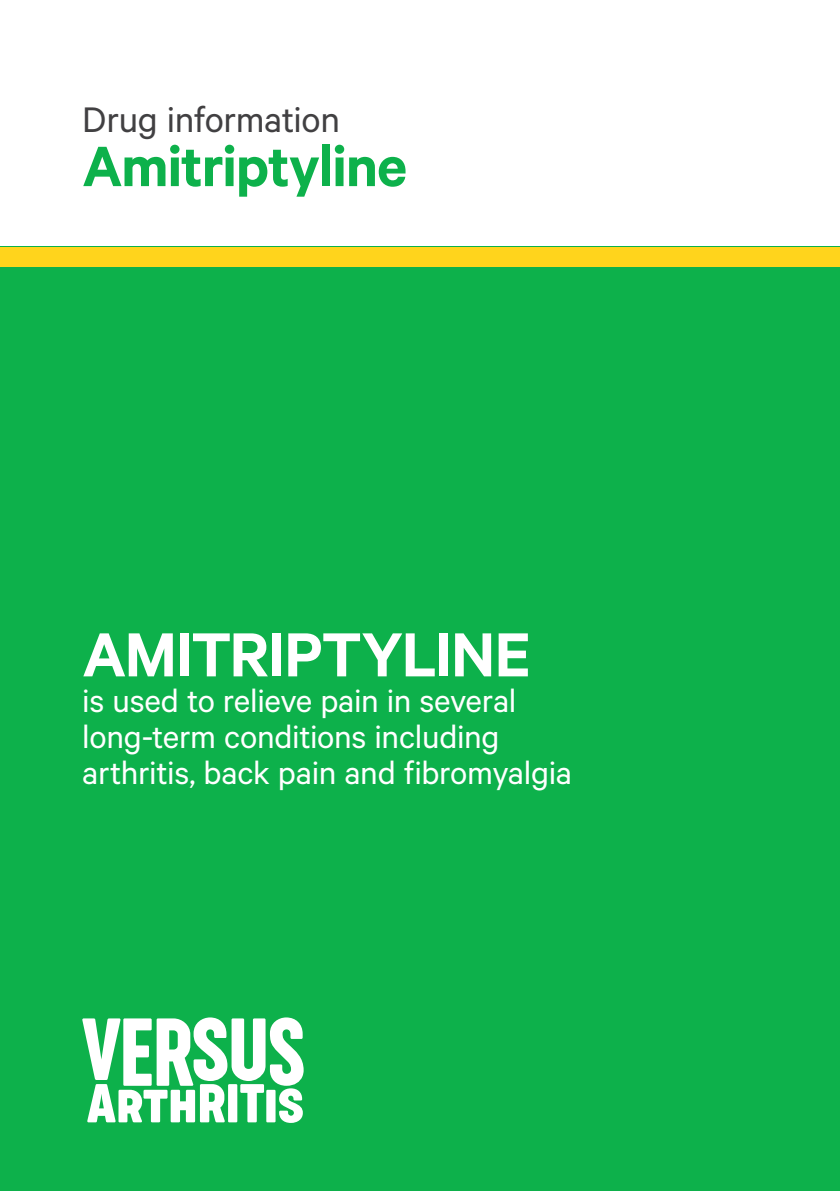
<style>
.page{position:relative;width:840px;height:1191px;background:#fff}
.page>*{position:absolute;margin:0;border:0;box-sizing:border-box;transform-origin:0 0}
.t1{font:600 70px "Calibre";letter-spacing:-.015em;color:#fff}
.t2{font:600 64px "Calibre";letter-spacing:-.02em;color:#0db14b}
.t3{font:40px "Calibre";letter-spacing:-.01em;color:#414042}
.t4{font:36px/36px "Calibre";letter-spacing:-.01em;color:#fff}
</style>
<div class="page">
<div style="left:0;top:247px;width:839px;height:944px;background:#0db14b"></div>
<div style="left:0;top:247px;width:839px;height:19px;background:#ffd41c"></div>
<svg style="left:82px;top:1017px;width:221px;height:106px"></svg>
<p class="t3" style="left:82px;top:96px;width:259px">Drug information</p>
<h2 class="t2" style="left:82px;top:128px;width:326px">Amitriptyline</h2>
<h1 class="t1" style="left:82px;top:613px;width:449px">AMITRIPTYLINE</h1>
<p class="t4" style="left:82px;top:682px;width:491px">is used to relieve pain in several long-term conditions including arthritis, back pain and fibromyalgia</p>
</div>
